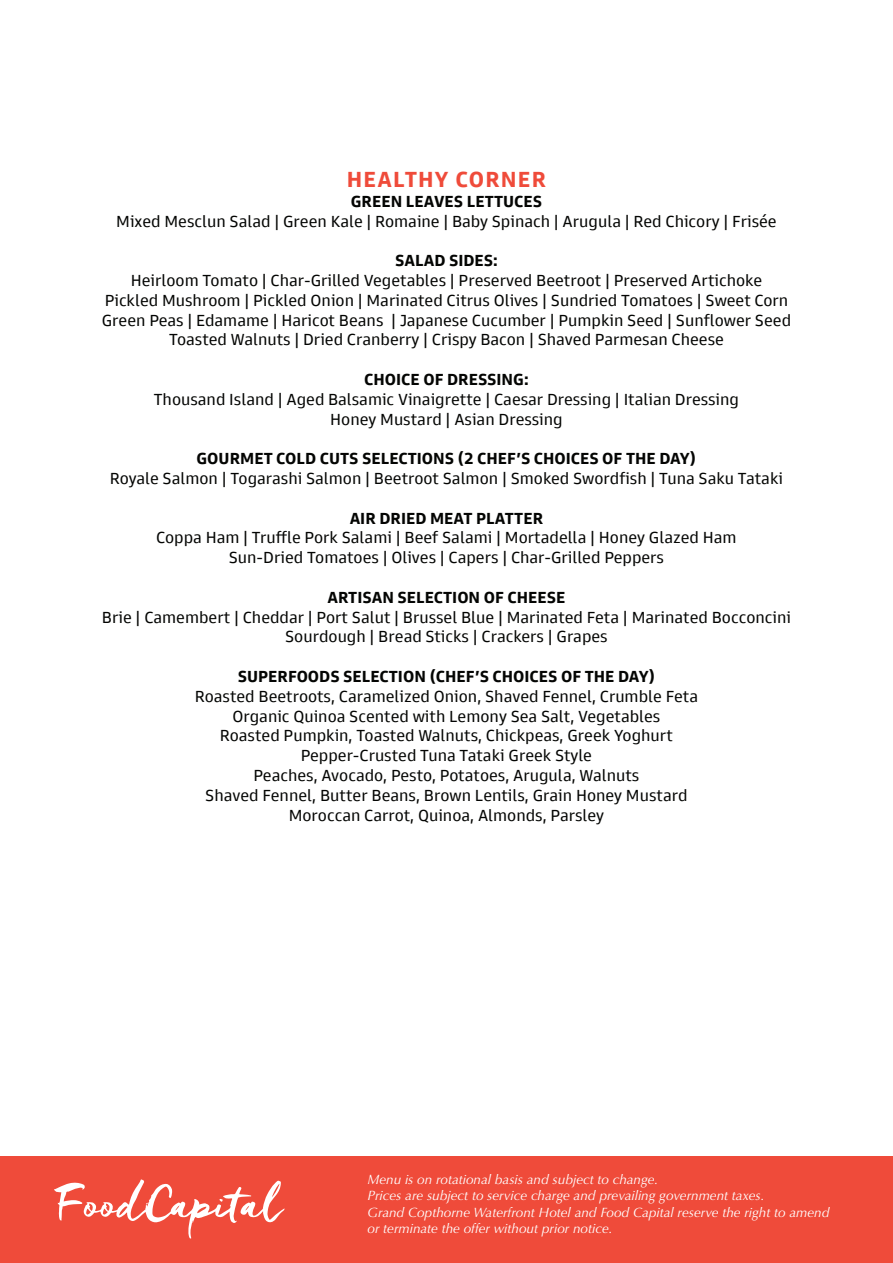
<style>
.page{position:relative;width:893px;height:1263px;background:#fff}
.page>*{position:absolute;margin:0;border:0;box-sizing:border-box;transform-origin:0 0}
.t1{font:700 22.5px "Goldman Sans";letter-spacing:.05em;color:#ef4b3a}
.t2{font:16.5px/19.8px "Goldman Sans";color:#040503;text-align:center}
.t3{font:700 16.5px "Goldman Sans";color:#040503}
.t4{font:italic 13.5px/16.2px "Optima";color:#fff}
</style>
<div class="page">
<div style="left:0;top:1156px;width:893px;height:107px;background:#ef4b3a"></div>
<svg style="left:54px;top:1179px;width:231px;height:59px"></svg>
<h1 class="t1" style="left:347px;top:165px;width:201px">HEALTHY CORNER</h1>
<p class="t3" style="left:351px;top:191px;width:193px">GREEN LEAVES LETTUCES</p>
<p class="t2" style="left:116px;top:211px;width:662px">Mixed Mesclun Salad | Green Kale | Romaine | Baby Spinach | Arugula | Red Chicory | Frisée</p>
<p class="t3" style="left:395px;top:250px;width:104px">SALAD SIDES:</p>
<p class="t2" style="left:102px;top:270px;width:691px">Heirloom Tomato | Char-Grilled Vegetables | Preserved Beetroot | Preserved Artichoke<br>Pickled Mushroom | Pickled Onion | Marinated Citrus Olives | Sundried Tomatoes | Sweet Corn Green Peas | Edamame | Haricot Beans | Japanese Cucumber | Pumpkin Seed | Sunflower Seed Toasted Walnuts | Dried Cranberry | Crispy Bacon | Shaved Parmesan Cheese</p>
<p class="t3" style="left:364px;top:369px;width:166px">CHOICE OF DRESSING:</p>
<p class="t2" style="left:154px;top:389px;width:587px">Thousand Island | Aged Balsamic Vinaigrette | Caesar Dressing | Italian Dressing<br>Honey Mustard | Asian Dressing</p>
<p class="t3" style="left:197px;top:448px;width:501px">GOURMET COLD CUTS SELECTIONS (2 CHEF’S CHOICES OF THE DAY)</p>
<p class="t2" style="left:110px;top:468px;width:675px">Royale Salmon | Togarashi Salmon | Beetroot Salmon | Smoked Swordfish | Tuna Saku Tataki</p>
<p class="t3" style="left:350px;top:507px;width:195px">AIR DRIED MEAT PLATTER</p>
<p class="t2" style="left:156px;top:528px;width:582px">Coppa Ham | Truffle Pork Salami | Beef Salami | Mortadella | Honey Glazed Ham<br>Sun-Dried Tomatoes | Olives | Capers | Char-Grilled Peppers</p>
<p class="t3" style="left:327px;top:587px;width:240px">ARTISAN SELECTION OF CHEESE</p>
<p class="t2" style="left:102px;top:607px;width:691px">Brie | Camembert | Cheddar | Port Salut | Brussel Blue | Marinated Feta | Marinated Bocconcini<br>Sourdough | Bread Sticks | Crackers | Grapes</p>
<p class="t3" style="left:238px;top:666px;width:419px">SUPERFOODS SELECTION (CHEF’S CHOICES OF THE DAY)</p>
<p class="t2" style="left:195px;top:686px;width:505px">Roasted Beetroots, Caramelized Onion, Shaved Fennel, Crumble Feta Organic Quinoa Scented with Lemony Sea Salt, Vegetables<br>Roasted Pumpkin, Toasted Walnuts, Chickpeas, Greek Yoghurt Pepper-Crusted Tuna Tataki Greek Style<br>Peaches, Avocado, Pesto, Potatoes, Arugula, Walnuts<br>Shaved Fennel, Butter Beans, Brown Lentils, Grain Honey Mustard Moroccan Carrot, Quinoa, Almonds, Parsley</p>
<p class="t4" style="left:368px;top:1171px;width:463px">Menu is on rotational basis and subject to change.<br>Prices are subject to service charge and prevailing government taxes.<br>Grand Copthorne Waterfront Hotel and Food Capital reserve the right to amend or terminate the offer without prior notice.</p>
</div>
